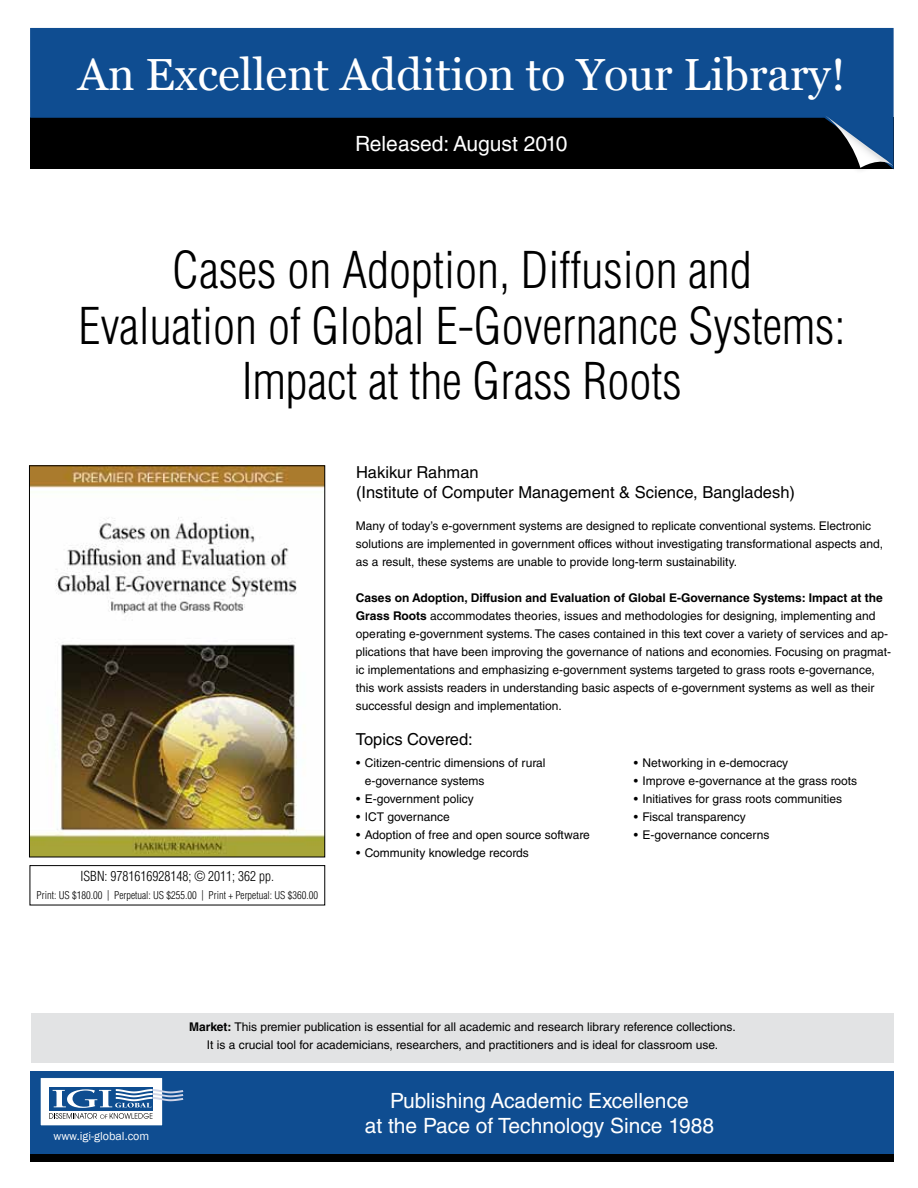
<style>
.page{position:relative;width:918px;height:1188px;background:#fff}
.page>*{position:absolute;margin:0;border:0;box-sizing:border-box;transform-origin:0 0}
.t1{font:300 condensed 49.5px/55.5px "Helvetica LT Std";color:#000;text-align:center}
.t2{font:45px "Vani";color:#fff}
.t3{font:21px/25.2px "Helvetica LT Std";color:#fff;text-align:center}
.t4{font:16.5px/19.8px "Helvetica LT Std";color:#000}
.t5{font:300 condensed 13.5px "Helvetica LT Std";color:#000}
.t6{font:12px/18px "Helvetica LT Std";color:#000}
.t7{font:12px "Franklin Gothic";color:#fff}
.t8{font:300 condensed 10.5px "Helvetica LT Std";color:#000}
.s1{font-weight:700}
</style>
<div class="page">
<div style="left:30px;top:1071px;width:864px;height:83px;background:#0f4d91"></div>
<div style="left:40px;top:1078px;width:123px;height:48px;background:#fff"></div>
<div style="left:40px;top:1077px;width:123px;height:49px;border:1px solid #0e4d90"></div>
<div style="left:49px;top:1087px;width:103px;height:23px;background:#0e4d90"></div>
<svg style="left:49px;top:1089px;width:134px;height:30px"></svg>
<svg style="left:30px;top:28px;width:864px;height:141px;fill:#0f4d91"></svg>
<div style="left:816px;top:111px;width:78px;height:63px;background:#000;opacity:.2"></div>
<svg style="left:824px;top:115px;width:69px;height:53px"></svg>
<div style="left:31px;top:1013px;width:863px;height:50px;background:#e2e3e4"></div>
<img style="left:31px;top:468px;width:292px;height:387px">
<div style="left:29px;top:466px;width:296px;height:391px;border:1px solid #000"></div>
<div style="left:30px;top:865px;width:295px;height:40px;border:1px solid #000"></div>
<div style="left:30px;top:1154px;width:864px;height:8px;background:#000"></div>
<h2 class="t2" style="left:78px;top:48px;width:769px">An Excellent Addition to Your Library!</h2>
<h3 class="t3" style="left:355px;top:131px;width:214px">Released: August 2010</h3>
<h1 class="t1" style="left:78px;top:242px;width:769px">Cases on Adoption, Diffusion and<br>Evaluation of Global E-Governance Systems:<br>Impact at the Grass Roots</h1>
<p class="t5" style="left:81px;top:868px;width:195px">ISBN: 9781616928148; © 2011; 362 pp.</p>
<p class="t8" style="left:37px;top:889px;width:283px">Print: US $180.00 | Perpetual: US $255.00 | Print + Perpetual: US $360.00</p>
<h3 class="t4" style="left:356px;top:462px;width:441px">Hakikur Rahman<br>(Institute of Computer Management &amp; Science, Bangladesh)</h3>
<p class="t6" style="left:356px;top:517px;width:529px">Many of today’s e-government systems are designed to replicate conventional systems. Electronic solutions are implemented in government offices without investigating transformational aspects and, as a result, these systems are unable to provide long-term sustainability.</p>
<p class="t6" style="left:356px;top:589px;width:537px"><span class="s1">Cases on Adoption, Diffusion and Evaluation of Global E-Governance Systems: Impact at the Grass Roots</span> accommodates theories, issues and methodologies for designing, implementing and operating e-government systems. The cases contained in this text cover a variety of services and ap&shy;plications that have been improving the governance of nations and economies. Focusing on pragmat&shy;ic implementations and emphasizing e-government systems targeted to grass roots e-governance, this work assists readers in understanding basic aspects of e-government systems as well as their successful design and implementation.</p>
<h3 class="t4" style="left:356px;top:730px;width:118px">Topics Covered:</h3>
<p class="t6" style="left:365px;top:754px;width:182px;text-indent:-9px">• Citizen-centric dimensions of rural e-governance systems</p>
<p class="t6" style="left:356px;top:790px;width:119px">• E-government policy</p>
<p class="t6" style="left:356px;top:808px;width:95px">• ICT governance</p>
<p class="t6" style="left:356px;top:826px;width:235px">• Adoption of free and open source software</p>
<p class="t6" style="left:356px;top:844px;width:174px">• Community knowledge records</p>
<p class="t6" style="left:634px;top:754px;width:156px">• Networking in e-democracy</p>
<p class="t6" style="left:634px;top:772px;width:225px">• Improve e-governance at the grass roots</p>
<p class="t6" style="left:634px;top:790px;width:210px">• Initiatives for grass roots communities</p>
<p class="t6" style="left:634px;top:808px;width:113px">• Fiscal transparency</p>
<p class="t6" style="left:634px;top:826px;width:137px">• E-governance concerns</p>
<p class="t7" style="left:53px;top:1128px;width:97px">www.igi-global.com</p>
<p class="t6" style="left:189px;top:1017px;width:548px;text-align:center"><span class="s1">Market:</span> This premier publication is essential for all academic and research library reference collections.<br>It is a crucial tool for academicians, researchers, and practitioners and is ideal for classroom use.</p>
<h3 class="t3" style="left:365px;top:1088px;width:351px">Publishing Academic Excellence<br>at the Pace of Technology Since 1988</h3>
</div>
